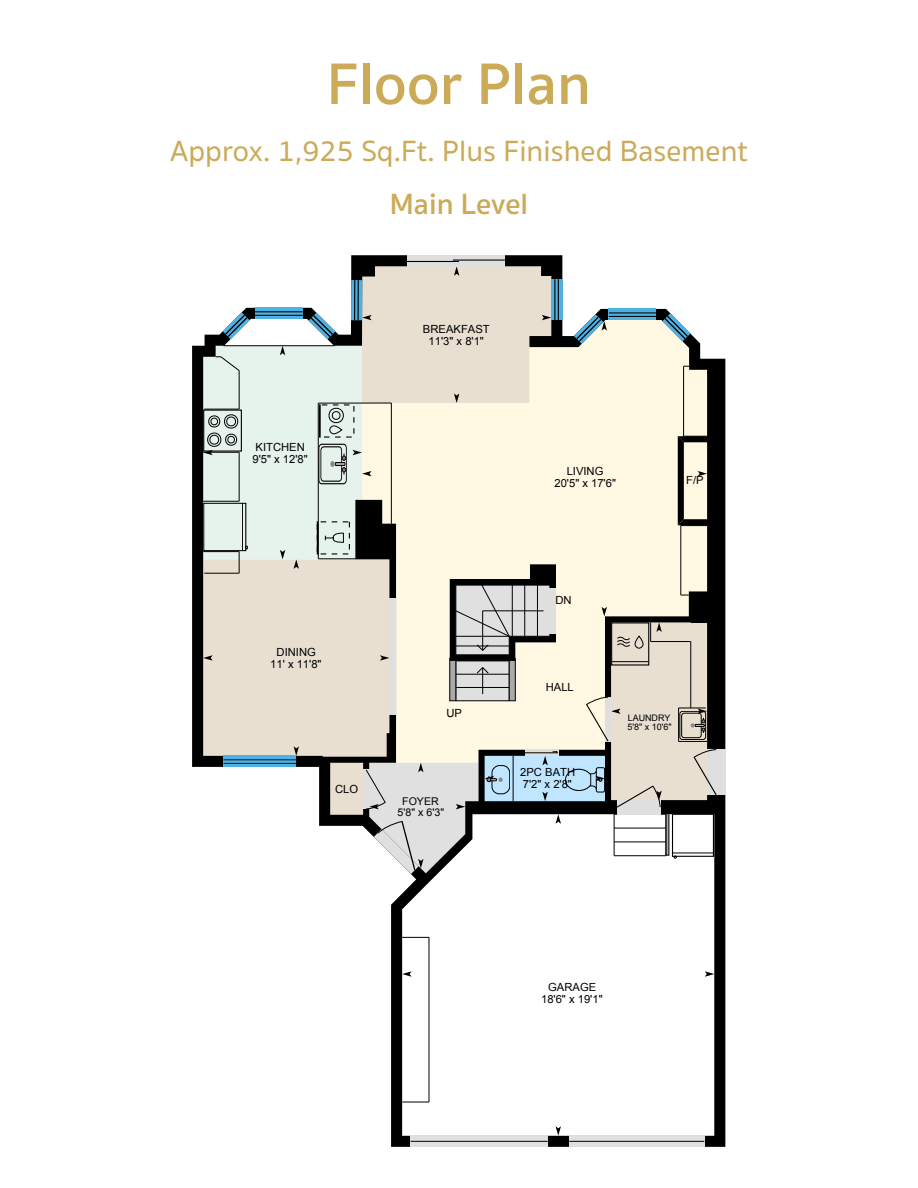
<style>
.page{position:relative;width:918px;height:1188px;background:#fff}
.page>*{position:absolute;margin:0;border:0;box-sizing:border-box;transform-origin:0 0}
.t1{font:600 60px "Sukhumvit Set";color:#cbab58}
.t2{font:500 30px "Sukhumvit Set";color:#cbab58}
.t3{font:600 30px "Sukhumvit Set";color:#cbab58}
.t4{font:11.25px/12.1px "font 000000002 dc 41 a 05";color:#000;text-align:center}
.t5{font:10.65px/11.6px "font 000000002 dc 41 a 05";color:#000;text-align:center}
.t6{font:9px/9.8px "font 000000002 dc 41 a 05";color:#000}
</style>
<div class="page">
<svg style="left:192px;top:255px;width:533px;height:892px"></svg>
<div style="left:707px;top:749px;width:18px;height:46px;background:#dfdfdf"></div>
<div style="left:407px;top:255px;width:98px;height:11px;background:#dfdfdf"></div>
<hr style="left:407px;top:261px;width:52px;height:1px;background:#000">
<hr style="left:453px;top:260px;width:52px;height:1px;background:#000">
<div style="left:411px;top:1136px;width:137px;height:11px;background:#dfdfdf"></div>
<hr style="left:411px;top:1141px;width:137px;height:1px;background:#000">
<div style="left:569px;top:1136px;width:135px;height:11px;background:#dfdfdf"></div>
<hr style="left:569px;top:1141px;width:135px;height:1px;background:#000">
<svg style="left:203px;top:265px;width:515px;height:609px"></svg>
<h1 class="t1" style="left:327px;top:40px;width:266px">Floor Plan</h1>
<h2 class="t2" style="left:170px;top:130px;width:580px">Approx. 1,925 Sq.Ft. Plus Finished Basement</h2>
<h2 class="t3" style="left:390px;top:182px;width:140px">Main Level</h2>
<p class="t4" style="left:252px;top:440px;width:57px;text-align:left">KITCHEN<br>9'5" x 12'8"</p>
<p class="t4" style="left:423px;top:323px;width:68px">BREAKFAST<br>11'3" x 8'1"</p>
<p class="t4" style="left:554px;top:465px;width:63px">LIVING<br>20'5" x 17'6"</p>
<p class="t4" style="left:686px;top:474px;width:19px">F/P</p>
<p class="t4" style="left:270px;top:646px;width:53px">DINING<br>11' x 11'8"</p>
<p class="t4" style="left:335px;top:783px;width:25px">CLO</p>
<p class="t4" style="left:446px;top:707px;width:17px">UP</p>
<p class="t5" style="left:398px;top:795px;width:48px">FOYER<br>5'8" x 6'3"</p>
<p class="t4" style="left:555px;top:594px;width:18px">DN</p>
<p class="t4" style="left:546px;top:681px;width:30px">HALL</p>
<p class="t4" style="left:520px;top:766px;width:56px;text-align:left">2PC BATH<br>7'2" x 2'8"</p>
<p class="t6" style="left:627px;top:712px;width:46px">LAUNDRY<br>5'8" x 10'6"</p>
<p class="t4" style="left:541px;top:981px;width:63px">GARAGE<br>18'6" x 19'1"</p>
</div>
